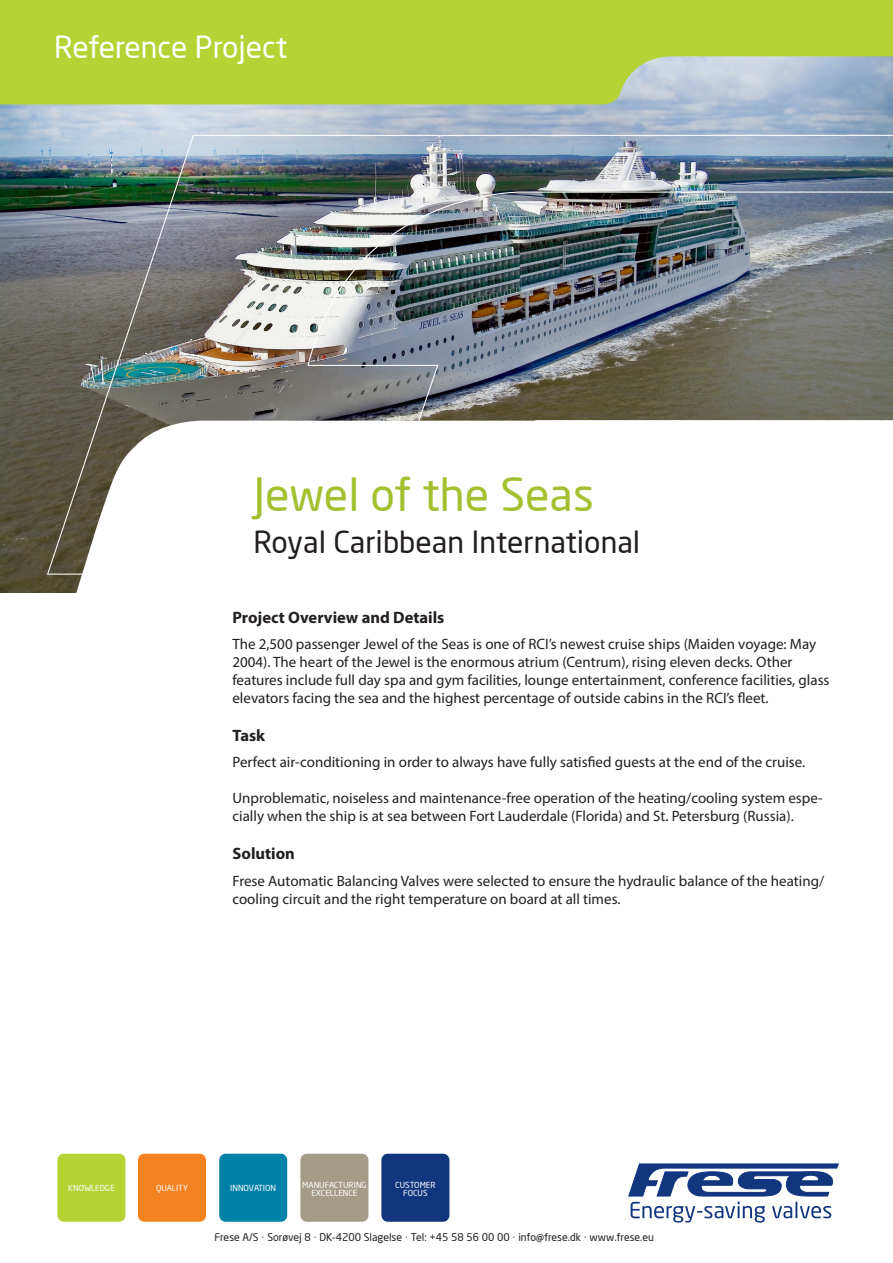
<style>
.page{position:relative;width:893px;height:1263px;background:#fff}
.page>*{position:absolute;margin:0;border:0;box-sizing:border-box;transform-origin:0 0}
.Overskrift_-_Farvet{font:45px "Neo Sans";color:#a3c02f}
.Overskrift_-_sort{font:30px "Neo Sans";color:#231f20}
.Reference_Projekt{font:30px "Neo Sans";color:#fff}
.Underoverskrift_sort{font:700 16.5px "Myriad Pro";color:#231f20}
.Brødtekst{font:15px/18px "Myriad Pro";color:#231f20}
.Kontakt_oplysninger{font:10.5px "Neo Sans";color:#231f20}
.t1{font:8.25px/8.4px "Neo Sans";color:#fff;text-align:center}
.s1{font-family:"Arial"}
</style>
<div class="page">
<img style="left:0;top:104px;width:893px;height:488px">
<img style="left:47px;top:135px;width:846px;height:286px">
<svg style="left:0;top:0;width:893px;height:104px;background:#b4d049"></svg>
<svg style="left:5px;top:421px;width:530px;height:172px"></svg>
<svg style="left:535px;top:421px;width:358px;height:171px"></svg>
<svg style="left:628px;top:1164px;width:211px;height:58px"></svg>
<div style="left:57px;top:1154px;width:68px;height:68px;background:#b5d334;border-radius:6px"></div>
<div style="left:381px;top:1154px;width:68px;height:68px;background:#11367e;border-radius:6px"></div>
<div style="left:138px;top:1154px;width:68px;height:68px;background:#f58220;border-radius:6px"></div>
<div style="left:219px;top:1154px;width:68px;height:68px;background:#0081a7;border-radius:6px"></div>
<div style="left:300px;top:1154px;width:68px;height:68px;background:#a49c87;border-radius:6px"></div>
<p class="Reference_Projekt" style="left:54px;top:29px;width:235px">Reference Project</p>
<p class="Overskrift_-_Farvet" style="left:253px;top:467px;width:342px">Jewel of the Seas</p>
<p class="Overskrift_-_sort" style="left:253px;top:523px;width:388px">Royal Caribbean International</p>
<p class="Underoverskrift_sort" style="left:232px;top:606px;width:213px">Project Overview and Details</p>
<p class="Brødtekst" style="left:232px;top:635px;width:599px">The 2,500 passenger Jewel of the Seas is one of RCI’s newest cruise ships (Maiden voyage: May 2004). The heart of the Jewel is the enormous atrium (Centrum), rising eleven decks. Other features include full day spa and gym facilities, lounge entertainment, conference facilities, glass elevators facing the sea and the highest percentage of outside cabins in the RCI’s fleet.</p>
<p class="Underoverskrift_sort" style="left:232px;top:725px;width:34px">Task</p>
<p class="Brødtekst" style="left:232px;top:753px;width:574px">Perfect air-conditioning in order to always have fully satisfied guests at the end of the cruise.</p>
<p class="Brødtekst" style="left:232px;top:789px;width:592px">Unproblematic, noiseless and maintenance-free operation of the heating/cooling system espe&shy;cially when the ship is at sea between Fort Lauderdale (Florida) and St. Petersburg (Russia).</p>
<p class="Underoverskrift_sort" style="left:232px;top:843px;width:64px">Solution</p>
<p class="Brødtekst" style="left:232px;top:871px;width:593px">Frese Automatic Balancing Valves were selected to ensure the hydraulic balance of the heating/ cooling circuit and the right temperature on board at all times.</p>
<p class="t1" style="left:68px;top:1183px;width:48px">KNOWLEDGE</p>
<p class="t1" style="left:395px;top:1180px;width:42px">CUSTOMER<br>FOCUS</p>
<p class="t1" style="left:156px;top:1183px;width:33px">QUALITY</p>
<p class="t1" style="left:230px;top:1183px;width:48px">INNOVATION</p>
<p class="t1" style="left:302px;top:1180px;width:66px">MANUFACTURING<br>EXCELLENCE</p>
<p class="Kontakt_oplysninger" style="left:215px;top:1231px;width:441px">Frese A/S <span class="s1">·</span> Sorøvej 8 <span class="s1">·</span> DK-4200 Slagelse <span class="s1">·</span> Tel: +45 58 56 00 00 <span class="s1">·</span> info@frese.dk <span class="s1">·</span> www.frese.eu</p>
</div>
